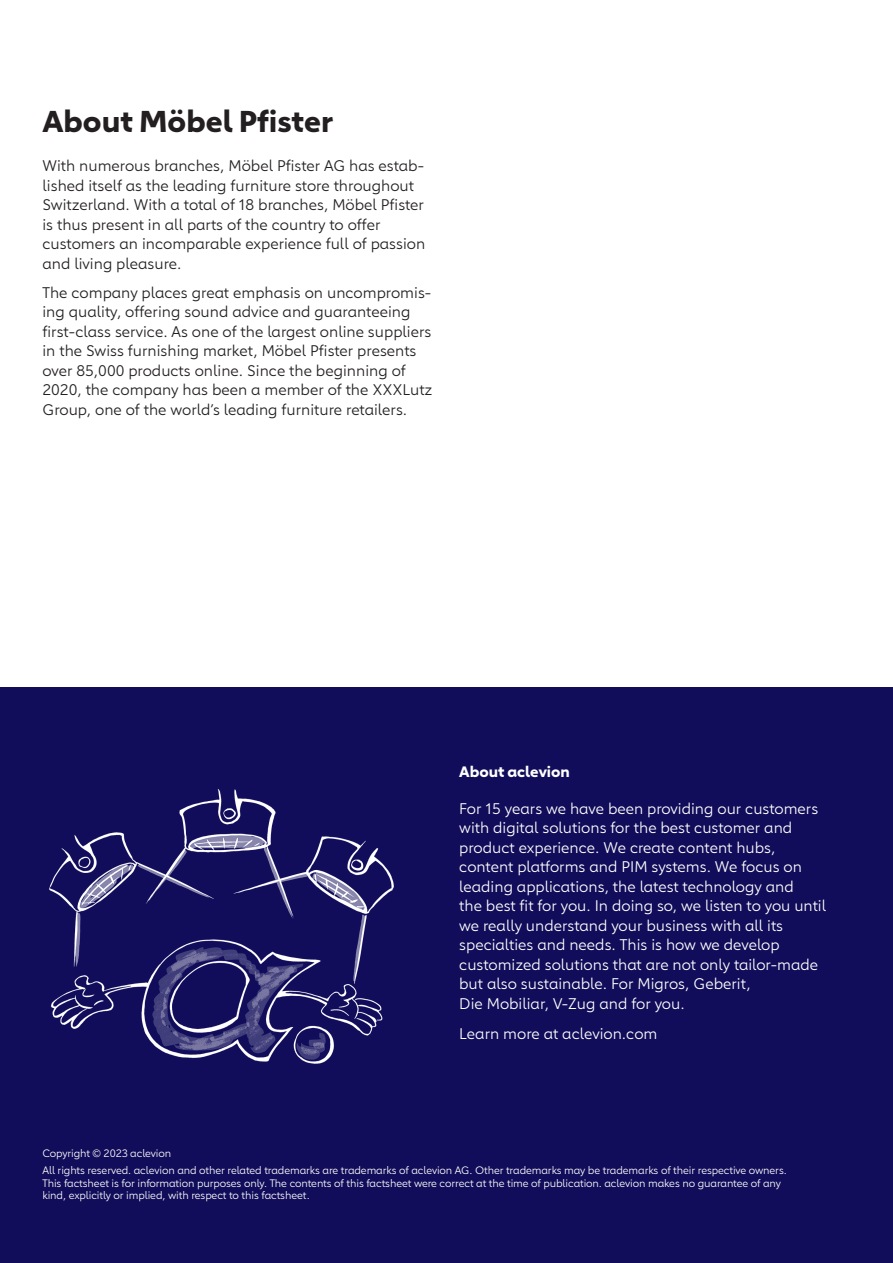
<style>
.page{position:relative;width:893px;height:1263px;background:#fff}
.page>*{position:absolute;margin:0;border:0;box-sizing:border-box;transform-origin:0 0}
.t1{font:700 30px "Carnero";color:#231f20}
.t2{font:15px/19.5px "Carnero";color:#231f20}
.t3{font:15px/19.5px "Carnero";color:#fff}
.t4{font:700 15px "Carnero";color:#fff}
.t5{font:10.5px/16.8px "Carnero";letter-spacing:-.01em;color:#fff}
</style>
<div class="page">
<div style="left:0;top:688px;width:893px;height:575px;background:#110d5a"></div>
<img style="left:49px;top:789px;width:345px;height:275px">
<h1 class="t1" style="left:43px;top:103px;width:292px">About Möbel Pfister</h1>
<p class="t2" style="left:43px;top:156px;width:384px">With numerous branches, Möbel Pfister AG has estab&shy;lished itself as the leading furniture store throughout Switzerland. With a total of 18 branches, Möbel Pfister is thus present in all parts of the country to offer customers an incomparable experience full of passion and living pleasure.</p>
<p class="t2" style="left:43px;top:283px;width:391px">The company places great emphasis on uncompromis&shy;ing quality, offering sound advice and guaranteeing first-class service. As one of the largest online suppliers in the Swiss furnishing market, Möbel Pfister presents over 85,000 products online. Since the beginning of 2020, the company has been a member of the XXXLutz Group, one of the world’s leading furniture retailers.</p>
<p class="t4" style="left:459px;top:763px;width:112px">About aclevion</p>
<p class="t3" style="left:459px;top:798px;width:368px">For 15 years we have been providing our customers with digital solutions for the best customer and product experience. We create content hubs, content platforms and PIM systems. We focus on leading applications, the latest technology and<br>the best fit for you. In doing so, we listen to you until we really understand your business with all its specialties and needs. This is how we develop customized solutions that are not only tailor-made but also sustainable. For Migros, Geberit,<br>Die Mobiliar, V-Zug and for you.</p>
<p class="t3" style="left:459px;top:1024px;width:200px">Learn more at aclevion.com</p>
<p class="t5" style="left:43px;top:1145px;width:746px">Copyright © 2023 aclevion<br>All rights reserved. aclevion and other related trademarks are trademarks of aclevion AG. Other trademarks may be trademarks of their respective owners.</p>
<p class="t5" style="left:43px;top:1176px;width:740px;line-height:12.6px">This factsheet is for information purposes only. The contents of this factsheet were correct at the time of publication. aclevion makes no guarantee of any kind, explicitly or implied, with respect to this factsheet.</p>
</div>
